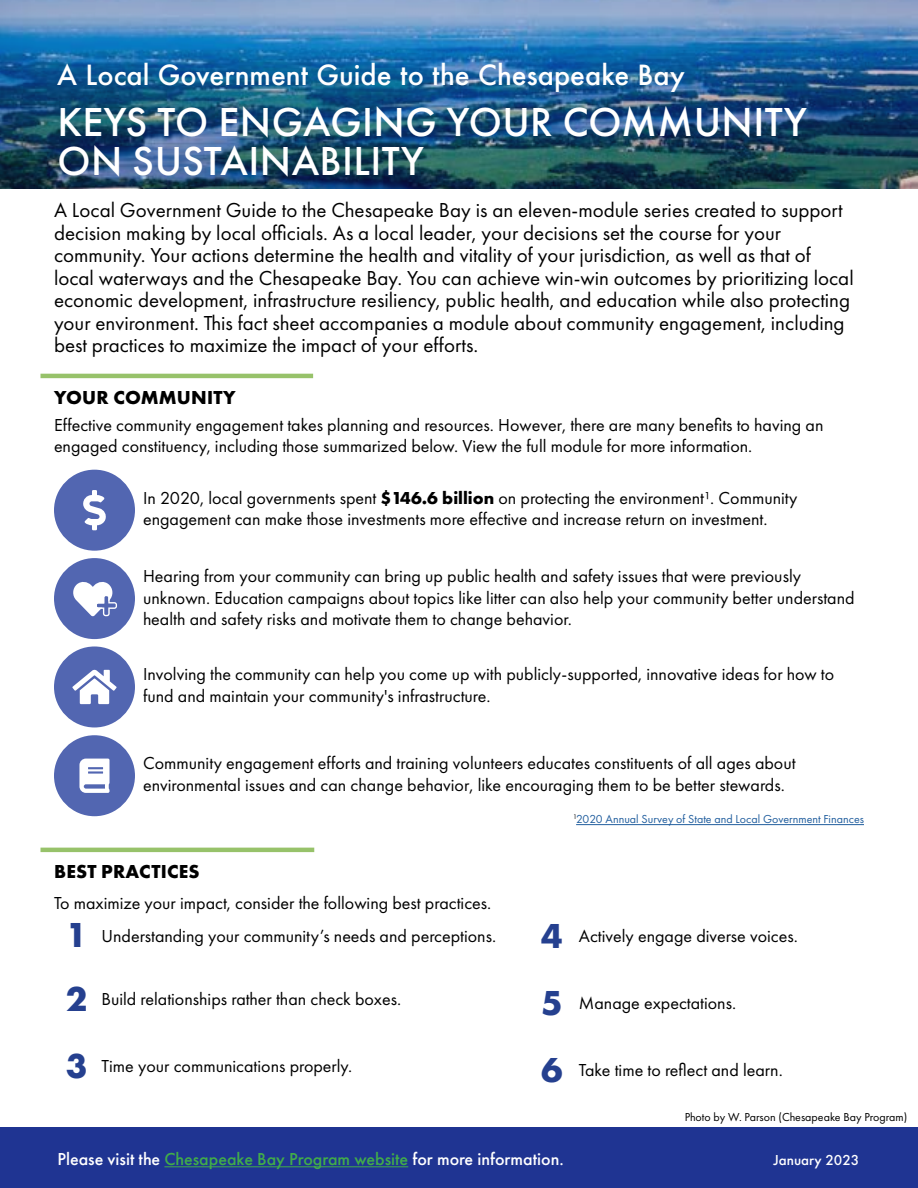
<style>
.page{position:relative;width:918px;height:1188px;background:#fff}
.page>*{position:absolute;margin:0;border:0;box-sizing:border-box;transform-origin:0 0}
.t1{font:500 42px/39px "Futura PT";letter-spacing:.01em;color:#fff}
.t2{font:700 36px/65.4px "Futura PT";color:#25408f;text-align:justify}
.t3{font:500 27px "Futura";color:#fff}
.t4{font:21px/22.5px "Futura PT";color:#000}
.t5{font:700 19.5px "Futura PT";letter-spacing:.01em;color:#000}
.t6{font:18px/21.6px "Futura PT";color:#000}
.t7{font:500 18px "Futura PT";color:#fff}
.t8{font:500 15px "Futura PT";color:#fff}
.t9{font:12px "Futura PT";color:#215e9e}
.t10{font:12px "Futura PT";color:#000}
.s1{font-weight:700}
.s2{color:#41ad49}
</style>
<div class="page">
<div style="left:54px;top:735px;width:81px;height:81px;background:#5266b1;border-radius:50%"></div>
<svg style="left:79px;top:759px;width:31px;height:34px"></svg>
<div style="left:54px;top:646px;width:81px;height:81px;background:#5266b1;border-radius:50%"></div>
<svg style="left:72px;top:670px;width:45px;height:34px"></svg>
<div style="left:54px;top:558px;width:81px;height:81px;background:#5266b1;border-radius:50%"></div>
<svg style="left:73px;top:582px;width:44px;height:34px"></svg>
<div style="left:0;top:1127px;width:918px;height:61px;background:#1f3492"></div>
<hr style="left:40px;top:848px;width:274px;height:4px;background:#97c26a">
<hr style="left:164px;top:1166px;width:244px;height:1px;background:#41ad49">
<hr style="left:40px;top:374px;width:273px;height:4px;background:#97c26a">
<img style="left:0;top:0;width:918px;height:189px">
<div style="left:54px;top:470px;width:81px;height:81px;background:#5266b1;border-radius:50%"></div>
<svg style="left:83px;top:490px;width:23px;height:40px"></svg>
<hr style="left:576px;top:824px;width:288px;height:1px;background:#215e9e">
<h3 class="t3" style="left:57px;top:56px;width:629px">A Local Government Guide to the Chesapeake Bay</h3>
<h1 class="t1" style="left:57px;top:102px;width:751px">KEYS TO ENGAGING YOUR COMMUNITY<br>ON SUSTAINABILITY</h1>
<p class="t4" style="left:54px;top:199px;width:801px">A Local Government Guide to the Chesapeake Bay is an eleven-module series created to support decision making by local officials. As a local leader, your decisions set the course for your community. Your actions determine the health and vitality of your jurisdiction, as well as that of local waterways and the Chesapeake Bay. You can achieve win-win outcomes by prioritizing local economic development, infrastructure resiliency, public health, and education while also protecting your environment. This fact sheet accompanies a module about community engagement, including best practices to maximize the impact of your efforts.</p>
<p class="t5" style="left:54px;top:385px;width:183px">YOUR COMMUNITY</p>
<p class="t6" style="left:54px;top:414px;width:771px">Effective community engagement takes planning and resources. However, there are many benefits to having an engaged constituency, including those summarized below. View the full module for more information.</p>
<p class="t6" style="left:143px;top:487px;width:656px">In 2020, local governments spent <span class="s1">$146.6 billion</span> on protecting the environment¹. Community engagement can make those investments more effective and increase return on investment.</p>
<p class="t6" style="left:143px;top:565px;width:713px">Hearing from your community can bring up public health and safety issues that were previously unknown. Education campaigns about topics like litter can also help your community better understand health and safety risks and motivate them to change behavior.</p>
<p class="t6" style="left:143px;top:663px;width:693px">Involving the community can help you come up with publicly-supported, innovative ideas for how to fund and maintain your community's infrastructure.</p>
<p class="t6" style="left:143px;top:752px;width:654px">Community engagement efforts and training volunteers educates constituents of all ages about environmental issues and can change behavior, like encouraging them to be better stewards.</p>
<p class="t9" style="left:573px;top:812px;width:292px"><sup>1</sup>2020 Annual Survey of State and Local Government Finances</p>
<p class="t5" style="left:54px;top:859px;width:147px">BEST PRACTICES</p>
<p class="t6" style="left:54px;top:892px;width:439px">To maximize your impact, consider the following best practices.</p>
<h2 class="t2" style="left:66px;top:901px;width:23px">1<br>2<br>3</h2>
<h2 class="t2" style="left:541px;top:901px;width:23px;line-height:66.9px">4<br>5<br>6</h2>
<p class="t6" style="left:102px;top:925px;width:396px">Understanding your community’s needs and perceptions.</p>
<p class="t6" style="left:102px;top:989px;width:301px">Build relationships rather than check boxes.</p>
<p class="t6" style="left:102px;top:1056px;width:252px">Time your communications properly.</p>
<p class="t6" style="left:579px;top:925px;width:220px">Actively engage diverse voices.</p>
<p class="t6" style="left:579px;top:992px;width:159px">Manage expectations.</p>
<p class="t6" style="left:579px;top:1059px;width:205px">Take time to reflect and learn.</p>
<p class="t10" style="left:685px;top:1110px;width:224px">Photo by W. Parson (Chesapeake Bay Program)</p>
<p class="t7" style="left:57px;top:1148px;width:508px">Please visit the <span class="s2">Chesapeake Bay Program website</span> for more information.</p>
<p class="t8" style="left:773px;top:1151px;width:88px">January 2023</p>
</div>
